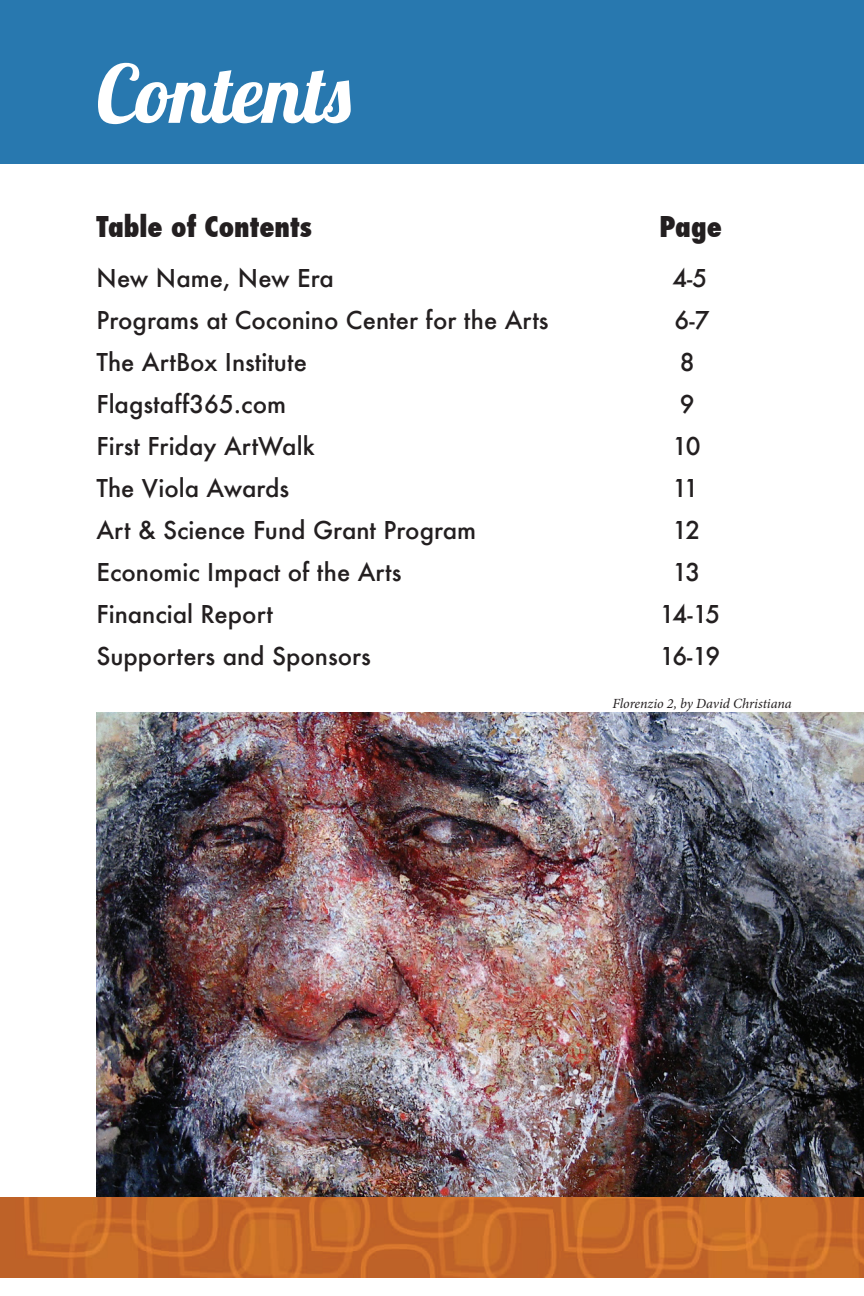
<style>
.page{position:relative;width:864px;height:1296px;background:#fff}
.page>*{position:absolute;margin:0;border:0;box-sizing:border-box;transform-origin:0 0}
.t1{font:80px "Lobster 1.4";color:#fff}
.t2{font:800 condensed 28px "Futura";color:#231f20}
.t3{font:500 24px "Futura";color:#231f20}
.t4{font:italic 14px "Minion Pro";letter-spacing:-.005em;color:#231f20}
</style>
<div class="page">
<img style="left:96px;top:712px;width:768px;height:485px">
<div style="left:0;top:0;width:864px;height:164px;background:#2878af"></div>
<img style="left:0;top:1197px;width:864px;height:81px">
<h1 class="t1" style="left:96px;top:43px;width:256px">Contents</h1>
<p class="t2" style="left:96px;top:208px;width:217px">Table of Contents</p>
<p class="t2" style="left:659px;top:208px;width:64px">Page</p>
<p class="t3" style="left:96px;top:262px;width:239px">New Name, New Era</p>
<p class="t3" style="left:672px;top:262px;width:36px">4-5</p>
<p class="t3" style="left:96px;top:304px;width:454px">Programs at Coconino Center for the Arts</p>
<p class="t3" style="left:675px;top:304px;width:36px">6-7</p>
<p class="t3" style="left:96px;top:346px;width:212px">The ArtBox Institute</p>
<p class="t3" style="left:680px;top:346px;width:16px">8</p>
<p class="t3" style="left:96px;top:388px;width:191px">Flagstaff365.com</p>
<p class="t3" style="left:680px;top:388px;width:16px">9</p>
<p class="t3" style="left:96px;top:430px;width:220px">First Friday ArtWalk</p>
<p class="t3" style="left:672px;top:430px;width:30px">10</p>
<p class="t3" style="left:96px;top:472px;width:194px">The Viola Awards</p>
<p class="t3" style="left:672px;top:472px;width:28px">11</p>
<p class="t3" style="left:96px;top:514px;width:381px">Art &amp; Science Fund Grant Program</p>
<p class="t3" style="left:672px;top:514px;width:29px">12</p>
<p class="t3" style="left:96px;top:556px;width:307px">Economic Impact of the Arts</p>
<p class="t3" style="left:672px;top:556px;width:29px">13</p>
<p class="t3" style="left:96px;top:598px;width:178px">Financial Report</p>
<p class="t3" style="left:660px;top:598px;width:62px">14-15</p>
<p class="t3" style="left:96px;top:640px;width:276px">Supporters and Sponsors</p>
<p class="t3" style="left:660px;top:640px;width:62px">16-19</p>
<p class="t4" style="left:612px;top:694px;width:181px">Florenzio 2, by David Christiana</p>
</div>
